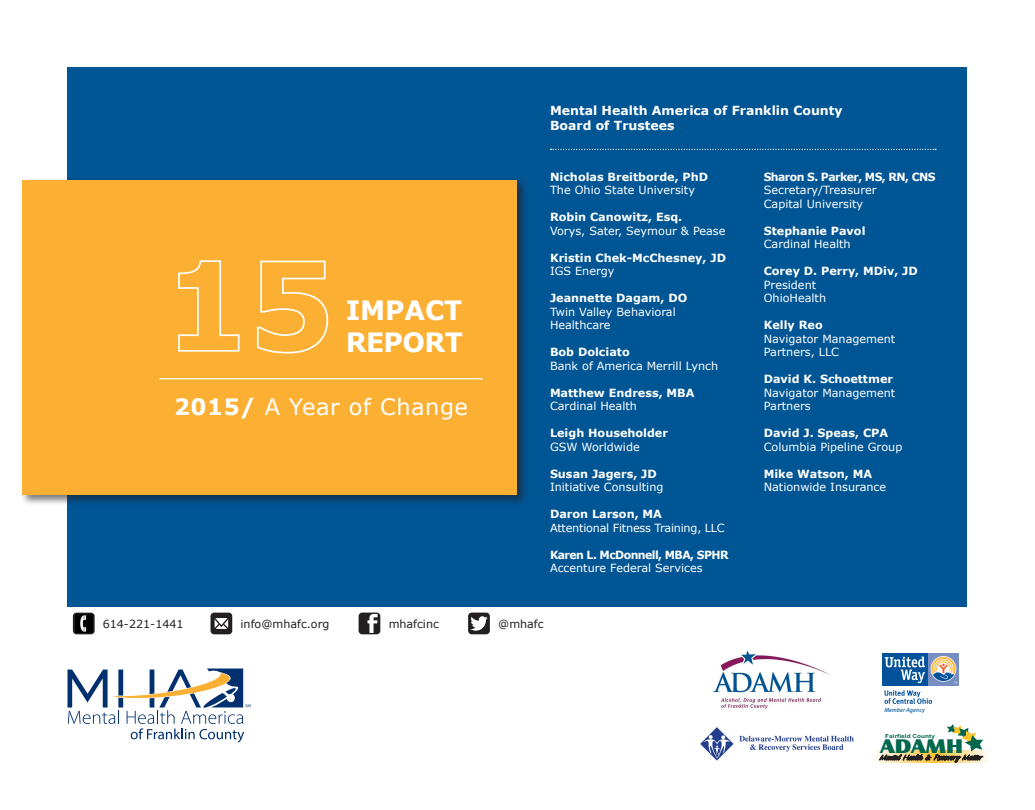
<style>
.page{position:relative;width:1035px;height:810px;background:#fff}
.page>*{position:absolute;margin:0;border:0;box-sizing:border-box;transform-origin:0 0}
.t1{font:700 26.5px "Verdana";letter-spacing:-.015em;color:#fff}
.t2{font:22.5px "Verdana";letter-spacing:.025em;color:#fff}
.t3{font:20.5px "Castle Becker Ultra";color:#01674d;scale:1.16 1}
.t4{font:700 12.5px "Verdana";color:#fff}
.t5{font:11.25px/13.5px "Verdana";color:#fff}
.t6{font:700 11.25px "Verdana";color:#fff}
.t7{font:700 11.25px "Verdana";letter-spacing:-.05em;color:#fff}
.t8{font:11.25px "Verdana";letter-spacing:-.02em;color:#fff}
.t9{font:11.12px "Verdana";color:#231f20}
.t10{font:italic 6px "Meta";color:#01529b}
.t11{font:700 5.5px "Arial";letter-spacing:.005em;color:#01674d;scale:1.16 1}
.s1{font-weight:700}
</style>
<div class="page">
<div style="left:68px;top:68px;width:900px;height:540px;background:#005595"></div>
<svg style="left:68px;top:669px;width:183px;height:73px"></svg>
<svg style="left:359px;top:613px;width:21px;height:21px"></svg>
<svg style="left:468px;top:613px;width:22px;height:21px"></svg>
<svg style="left:211px;top:613px;width:21px;height:21px"></svg>
<svg style="left:73px;top:613px;width:22px;height:21px"></svg>
<img style="left:75px;top:615px;width:17px;height:17px">
<div style="left:20px;top:177px;width:509px;height:329px;background:#231f20;opacity:.6"></div>
<div style="left:22px;top:180px;width:496px;height:315px;background:#fbb033"></div>
<svg style="left:178px;top:260px;width:151px;height:94px"></svg>
<hr style="left:159px;top:378px;width:324px;height:1px;background:#fff">
<svg style="left:551px;top:149px;width:385px;height:1px"></svg>
<img style="left:714px;top:651px;width:116px;height:57px">
<svg style="left:884px;top:690px;width:48px;height:14px"></svg>
<svg style="left:882px;top:685px;width:77px;height:1px"></svg>
<div style="left:928px;top:653px;width:31px;height:32px;background:#768ec2"></div>
<div style="left:882px;top:653px;width:46px;height:32px;background:#01529b"></div>
<svg style="left:931px;top:657px;width:26px;height:26px"></svg>
<svg style="left:885px;top:657px;width:40px;height:26px"></svg>
<img style="left:700px;top:727px;width:154px;height:34px">
<svg style="left:876px;top:751px;width:111px;height:12px"></svg>
<svg style="left:880px;top:724px;width:103px;height:39px"></svg>
<p class="t1" style="left:346px;top:293px;width:118px">IMPACT</p>
<p class="t1" style="left:346px;top:325px;width:119px">REPORT</p>
<p class="t2" style="left:174px;top:392px;width:296px"><span class="s1">2015/</span> A Year of Change</p>
<p class="t4" style="left:550px;top:102px;width:294px">Mental Health America of Franklin County</p>
<p class="t4" style="left:550px;top:117px;width:126px">Board of Trustees</p>
<p class="t6" style="left:550px;top:170px;width:160px">Nicholas Breitborde, PhD</p>
<p class="t5" style="left:550px;top:183px;width:147px">The Ohio State University</p>
<p class="t6" style="left:550px;top:210px;width:134px">Robin Canowitz, Esq.</p>
<p class="t5" style="left:550px;top:224px;width:177px">Vorys, Sater, Seymour &amp; Pease</p>
<p class="t6" style="left:550px;top:251px;width:178px">Kristin Chek-McChesney, JD</p>
<p class="t5" style="left:550px;top:264px;width:66px">IGS Energy</p>
<p class="t6" style="left:550px;top:291px;width:139px">Jeannette Dagam, DO</p>
<p class="t5" style="left:550px;top:305px;width:127px">Twin Valley Behavioral<br>Healthcare</p>
<p class="t6" style="left:550px;top:345px;width:81px">Bob Dolciato</p>
<p class="t5" style="left:550px;top:359px;width:170px">Bank of America Merrill Lynch</p>
<p class="t6" style="left:550px;top:386px;width:146px">Matthew Endress, MBA</p>
<p class="t5" style="left:550px;top:399px;width:88px">Cardinal Health</p>
<p class="t6" style="left:550px;top:426px;width:120px">Leigh Householder</p>
<p class="t5" style="left:550px;top:440px;width:91px">GSW Worldwide</p>
<p class="t6" style="left:550px;top:467px;width:108px">Susan Jagers, JD</p>
<p class="t5" style="left:550px;top:480px;width:115px">Initiative Consulting</p>
<p class="t6" style="left:550px;top:507px;width:114px">Daron Larson, MA</p>
<p class="t8" style="left:550px;top:521px;width:176px">Attentional Fitness Training, LLC</p>
<p class="t7" style="left:550px;top:548px;width:180px">Karen L. McDonnell, MBA, SPHR</p>
<p class="t5" style="left:550px;top:561px;width:154px">Accenture Federal Services</p>
<p class="t7" style="left:764px;top:170px;width:173px">Sharon S. Parker, MS, RN, CNS</p>
<p class="t5" style="left:764px;top:183px;width:114px">Secretary/Treasurer</p>
<p class="t5" style="left:764px;top:197px;width:101px">Capital University</p>
<p class="t6" style="left:764px;top:224px;width:103px">Stephanie Pavol</p>
<p class="t5" style="left:764px;top:237px;width:88px">Cardinal Health</p>
<p class="t6" style="left:764px;top:264px;width:156px">Corey D. Perry, MDiv, JD</p>
<p class="t5" style="left:764px;top:278px;width:54px">President</p>
<p class="t5" style="left:764px;top:291px;width:64px">OhioHealth</p>
<p class="t6" style="left:764px;top:318px;width:61px">Kelly Reo</p>
<p class="t5" style="left:764px;top:332px;width:133px">Navigator Management<br>Partners, LLC</p>
<p class="t6" style="left:764px;top:372px;width:131px">David K. Schoettmer</p>
<p class="t5" style="left:764px;top:386px;width:133px">Navigator Management<br>Partners</p>
<p class="t6" style="left:764px;top:426px;width:126px">David J. Speas, CPA</p>
<p class="t5" style="left:764px;top:440px;width:140px">Columbia Pipeline Group</p>
<p class="t6" style="left:764px;top:467px;width:110px">Mike Watson, MA</p>
<p class="t5" style="left:764px;top:480px;width:124px">Nationwide Insurance</p>
<p class="t9" style="left:103px;top:617px;width:83px">614-221-1441</p>
<p class="t9" style="left:241px;top:617px;width:90px">info@mhafc.org</p>
<p class="t9" style="left:389px;top:617px;width:52px">mhafcinc</p>
<p class="t9" style="left:498px;top:617px;width:47px">@mhafc</p>
<p class="t10" style="left:884px;top:706px;width:42px">Member Agency</p>
<p class="t3" style="left:880px;top:734px;width:73px">ADAMH</p>
<p class="t11" style="left:885px;top:732px;width:44px">Fairfield County</p>
</div>
